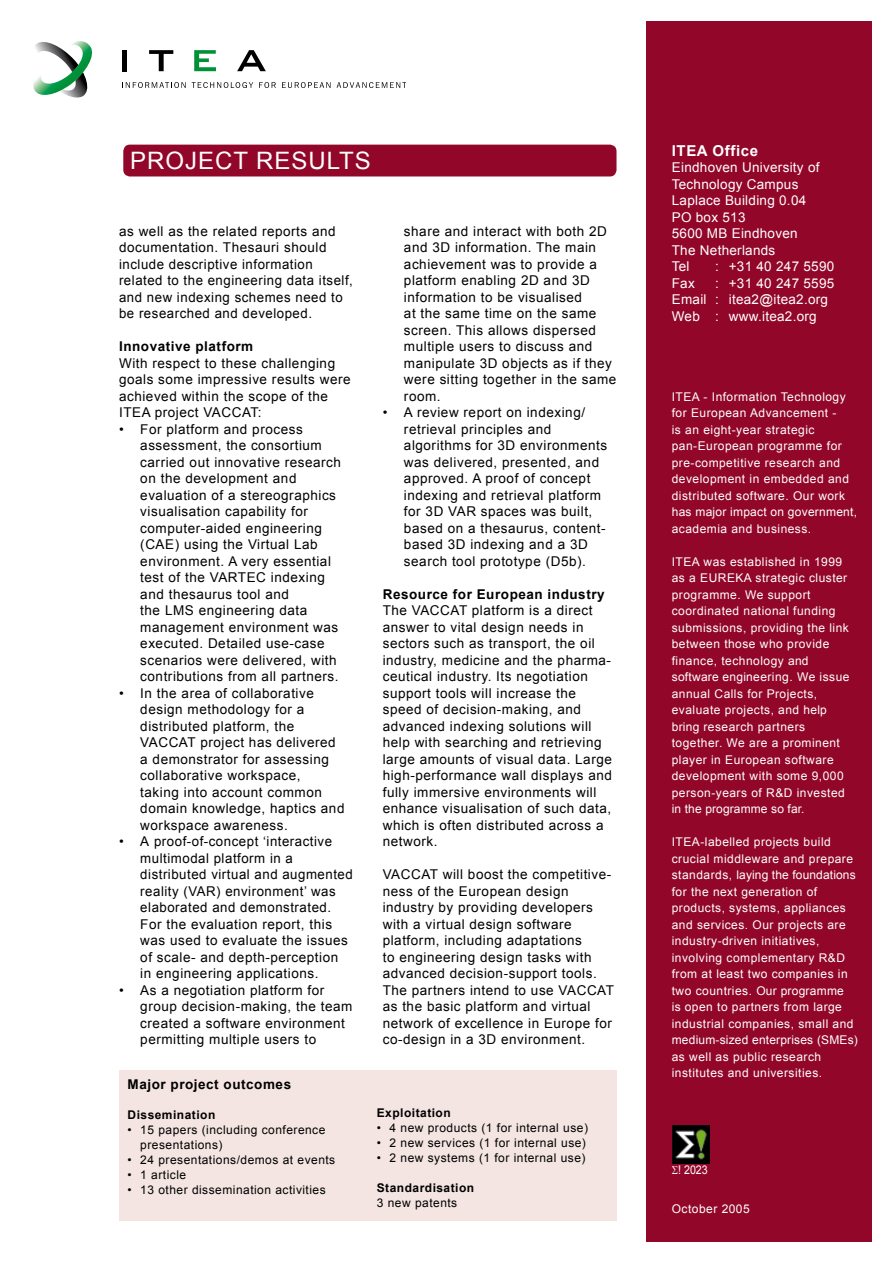
<style>
.page{position:relative;width:893px;height:1263px;background:#fff}
.page>*{position:absolute;margin:0;border:0;box-sizing:border-box;transform-origin:0 0}
.t1{font:24px "Arial";letter-spacing:.04em;color:#fff}
.t2{font:700 15px "Arial";letter-spacing:.04em;color:#fff}
.t3{font:13.5px/16.5px "Arial";letter-spacing:.04em;color:#000}
.t4{font:13.5px/16.5px "Arial";letter-spacing:.02em;color:#fff}
.t5{font:700 13.5px "Arial";letter-spacing:.04em;color:#000}
.t6{font:12px/16.5px "Arial";letter-spacing:.04em;color:#fff}
.t7{font:12px/15px "Arial";letter-spacing:.04em;color:#000}
.t8{font:700 12px "Arial";letter-spacing:.04em;color:#000}
.t9{font:12px "Arial";letter-spacing:.04em;color:#fff;scale:.89 1}
</style>
<div class="page">
<div style="left:646px;top:21px;width:226px;height:1221px;background:#920629"></div>
<div style="left:123px;top:145px;width:493px;height:31px;background:#920629;border-radius:7px"></div>
<svg style="left:122px;top:82px;width:64px;height:6px"></svg>
<svg style="left:192px;top:82px;width:61px;height:6px"></svg>
<svg style="left:259px;top:82px;width:17px;height:6px"></svg>
<svg style="left:282px;top:82px;width:48px;height:6px"></svg>
<svg style="left:337px;top:82px;width:69px;height:6px"></svg>
<div style="left:122px;top:50px;width:5px;height:21px;background:#000"></div>
<svg style="left:149px;top:50px;width:24px;height:21px"></svg>
<svg style="left:237px;top:50px;width:29px;height:21px"></svg>
<svg style="left:194px;top:50px;width:22px;height:21px"></svg>
<svg style="left:33px;top:41px;width:60px;height:57px"></svg>
<img style="left:672px;top:1125px;width:37px;height:38px">
<div style="left:119px;top:1070px;width:498px;height:150px;background:#f4e5e2"></div>
<h1 class="t1" style="left:130px;top:145px;width:242px">PROJECT RESULTS</h1>
<p class="t3" style="left:119px;top:223px;width:235px">as well as the related reports and documentation. Thesauri should include descriptive information related to the engineering data itself, and new indexing schemes need to be researched and developed.</p>
<p class="t5" style="left:119px;top:337px;width:136px">Innovative platform</p>
<p class="t3" style="left:119px;top:355px;width:233px">With respect to these challenging goals some impressive results were achieved within the scope of the<br>ITEA project VACCAT:</p>
<p class="t3" style="left:140px;top:421px;width:202px;text-indent:-21px">• For platform and process assessment, the consortium carried out innovative research on the development and evaluation of a stereographics visualisation capability for computer-aided engineering (CAE) using the Virtual Lab environment. A very essential test of the VARTEC indexing and thesaurus tool and<br>the LMS engineering data management environment was executed. Detailed use-case scenarios were delivered, with contributions from all partners.</p>
<p class="t3" style="left:140px;top:685px;width:206px;text-indent:-21px">• In the area of collaborative design methodology for a distributed platform, the<br>VACCAT project has delivered a demonstrator for assessing collaborative workspace,<br>taking into account common domain knowledge, haptics and workspace awareness.</p>
<p class="t3" style="left:140px;top:833px;width:214px;text-indent:-21px">• A proof-of-concept ‘interactive multimodal platform in a distributed virtual and augmented reality (VAR) environment’ was elaborated and demonstrated.<br>For the evaluation report, this was used to evaluate the issues of scale- and depth-perception<br>in engineering applications.</p>
<p class="t3" style="left:140px;top:982px;width:214px;text-indent:-21px">• As a negotiation platform for group decision-making, the team created a software environment permitting multiple users to</p>
<p class="t3" style="left:404px;top:223px;width:214px">share and interact with both 2D and 3D information. The main achievement was to provide a platform enabling 2D and 3D information to be visualised<br>at the same time on the same screen. This allows dispersed multiple users to discuss and manipulate 3D objects as if they were sitting together in the same room.</p>
<p class="t3" style="left:404px;top:404px;width:205px;text-indent:-21px">• A review report on indexing/ retrieval principles and algorithms for 3D environments was delivered, presented, and approved. A proof of concept indexing and retrieval platform for 3D VAR spaces was built, based on a thesaurus, content&shy;based 3D indexing and a 3D search tool prototype (D5b).</p>
<p class="t5" style="left:383px;top:585px;width:223px">Resource for European industry</p>
<p class="t3" style="left:383px;top:602px;width:231px">The VACCAT platform is a direct answer to vital design needs in sectors such as transport, the oil industry, medicine and the pharma&shy;ceutical industry. Its negotiation support tools will increase the speed of decision-making, and advanced indexing solutions will help with searching and retrieving large amounts of visual data. Large high-performance wall displays and fully immersive environments will enhance visualisation of such data, which is often distributed across a network.</p>
<p class="t3" style="left:383px;top:866px;width:233px">VACCAT will boost the competitive&shy;ness of the European design industry by providing developers with a virtual design software platform, including adaptations<br>to engineering design tasks with advanced decision-support tools.<br>The partners intend to use VACCAT as the basic platform and virtual network of excellence in Europe for co-design in a 3D environment.</p>
<p class="t5" style="left:128px;top:1075px;width:165px">Major project outcomes</p>
<p class="t8" style="left:128px;top:1106px;width:89px">Dissemination</p>
<p class="t7" style="left:140px;top:1122px;width:187px;text-indent:-13px">• 15 papers (including conference presentations)</p>
<p class="t7" style="left:128px;top:1152px;width:209px">• 24 presentations/demos at events</p>
<p class="t7" style="left:128px;top:1167px;width:60px">• 1 article</p>
<p class="t7" style="left:128px;top:1182px;width:200px">• 13 other dissemination activities</p>
<p class="t8" style="left:377px;top:1105px;width:75px">Exploitation</p>
<p class="t7" style="left:377px;top:1121px;width:213px">• 4 new products (1 for internal use)</p>
<p class="t7" style="left:377px;top:1136px;width:211px">• 2 new services (1 for internal use)</p>
<p class="t7" style="left:377px;top:1151px;width:210px">• 2 new systems (1 for internal use)</p>
<p class="t8" style="left:377px;top:1180px;width:99px">Standardisation</p>
<p class="t7" style="left:377px;top:1196px;width:82px">3 new patents</p>
<p class="t2" style="left:672px;top:140px;width:88px">ITEA Office</p>
<p class="t4" style="left:672px;top:159px;width:149px">Eindhoven University of<br>Technology Campus<br>Laplace Building 0.04<br>PO box 513<br>5600 MB Eindhoven<br>The Netherlands<br>Tel</p>
<p class="t4" style="left:715px;top:258px;width:120px">: +31 40 247 5590</p>
<p class="t4" style="left:672px;top:275px;width:164px;text-indent:43px">: +31 40 247 5595<br>Email : itea2@itea2.org<br>Web : www.itea2.org</p>
<p class="t4" style="left:672px;top:275px;width:25px">Fax</p>
<p class="t6" style="left:672px;top:388px;width:187px">ITEA - Information Technology for European Advancement -<br>is an eight-year strategic pan-European programme for pre-competitive research and development in embedded and distributed software. Our work has major impact on government, academia and business.</p>
<p class="t6" style="left:672px;top:553px;width:179px">ITEA was established in 1999 as a EUREKA strategic cluster programme. We support coordinated national funding submissions, providing the link between those who provide finance, technology and software engineering. We issue annual Calls for Projects, evaluate projects, and help bring research partners together. We are a prominent player in European software development with some 9,000 person-years of R&amp;D invested in the programme so far.</p>
<p class="t6" style="left:672px;top:834px;width:188px">ITEA-labelled projects build crucial middleware and prepare standards, laying the foundations for the next generation of products, systems, appliances and services. Our projects are industry-driven initiatives, involving complementary R&amp;D from at least two companies in two countries. Our programme<br>is open to partners from large industrial companies, small and medium-sized enterprises (SMEs) as well as public research institutes and universities.</p>
<p class="t9" style="left:678px;top:1162px;width:35px">! 2023</p>
<p class="t6" style="left:672px;top:1200px;width:79px">October 2005</p>
</div>
